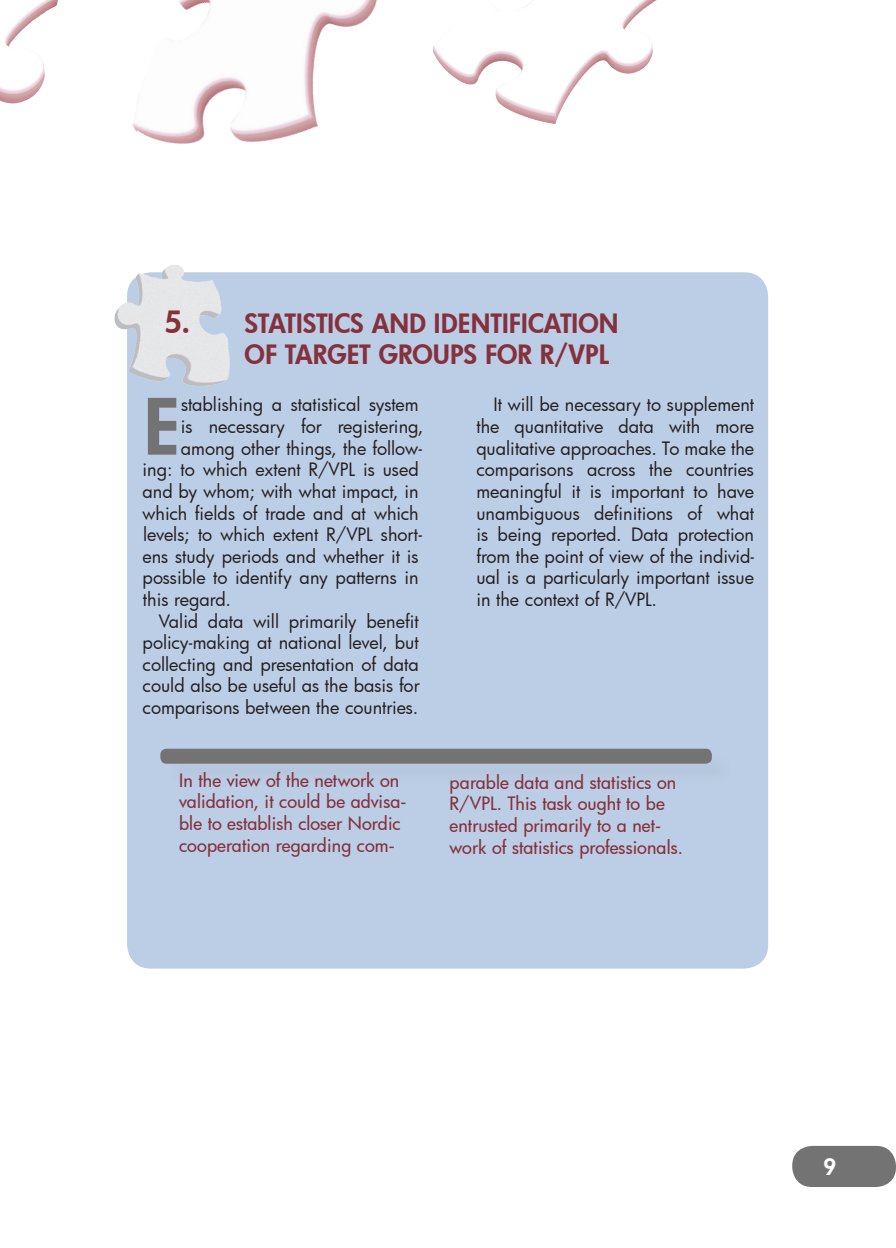
<style>
.page{position:relative;width:896px;height:1248px;background:#fff}
.page>*{position:absolute;margin:0;border:0;box-sizing:border-box;transform-origin:0 0}
.t1{font:800 75.4px "Futura";color:#747374}
.t2{font:800 26px/31.2px "Futura";letter-spacing:.005em;color:#85303d;text-align:right}
.t3{font:800 22px "Futura";color:#fff}
.t4{font:18px/21.6px "Futura";color:#231f20;text-align:justify}
.t5{font:500 18px/21.6px "Futura";letter-spacing:.005em;color:#85303d}
.s1{font-size:30px}
</style>
<div class="page">
<div style="left:792px;top:1145px;width:104px;height:41px;background:#747374;border-radius:20px"></div>
<div style="left:127px;top:272px;width:641px;height:696px;background:#bccee5;border-radius:24px"></div>
<img style="left:114px;top:265px;width:168px;height:121px">
<div style="left:163px;top:751px;width:573px;height:38px;background:#b8c9e0"></div>
<div style="left:160px;top:748px;width:552px;height:15px;background:#747374;border-radius:6px"></div>
<img style="left:0;top:0;width:57px;height:104px">
<img style="left:132px;top:0;width:245px;height:144px">
<img style="left:433px;top:0;width:224px;height:124px">
<h2 class="t2" style="left:165px;top:307px;width:449px"><span class="s1">5.</span> STATISTICS AND IDENTIFICATION<br>OF TARGET GROUPS FOR R/VPL</h2>
<h1 class="t1" style="left:143px;top:376px;width:30px">E</h1>
<p class="t4" style="left:181px;top:393px;width:239px">stablishing a statistical system</p>
<p class="t4" style="left:181px;top:415px;width:244px">is necessary for registering,</p>
<p class="t4" style="left:181px;top:437px;width:243px">among other things, the follow-</p>
<p class="t4" style="left:142px;top:458px;width:278px">ing: to which extent R/VPL is used</p>
<p class="t4" style="left:142px;top:480px;width:278px">and by whom; with what impact, in</p>
<p class="t4" style="left:142px;top:501px;width:278px">which fields of trade and at which</p>
<p class="t4" style="left:143px;top:523px;width:281px">levels; to which extent R/VPL short-</p>
<p class="t4" style="left:142px;top:545px;width:278px">ens study periods and whether it is</p>
<p class="t4" style="left:143px;top:566px;width:277px">possible to identify any patterns in</p>
<p class="t4" style="left:143px;top:588px;width:90px">this regard.</p>
<p class="t4" style="left:159px;top:609px;width:261px">Valid data will primarily benefit</p>
<p class="t4" style="left:143px;top:631px;width:278px">policy-making at national level, but</p>
<p class="t4" style="left:142px;top:653px;width:278px">collecting and presentation of data</p>
<p class="t4" style="left:142px;top:674px;width:279px">could also be useful as the basis for</p>
<p class="t4" style="left:142px;top:696px;width:277px">comparisons between the countries.</p>
<p class="t5" style="left:179px;top:769px;width:229px">In the view of the network on validation, it could be advisa&shy;ble to establish closer Nordic cooperation regarding com-</p>
<p class="t4" style="left:476px;top:393px;width:279px;text-indent:17px">It will be necessary to supplement the quantitative data with more qualitative approaches. To make the comparisons across the countries meaningful it is important to have unambiguous definitions of what is being reported. Data protection from the point of view of the individ&shy;ual is a particularly important issue in the context of R/VPL.</p>
<p class="t5" style="left:450px;top:771px;width:235px">parable data and statistics on<br>R/VPL. This task ought to be entrusted primarily to a net&shy;work of statistics professionals.</p>
<p class="t3" style="left:823px;top:1151px;width:14px">9</p>
</div>
